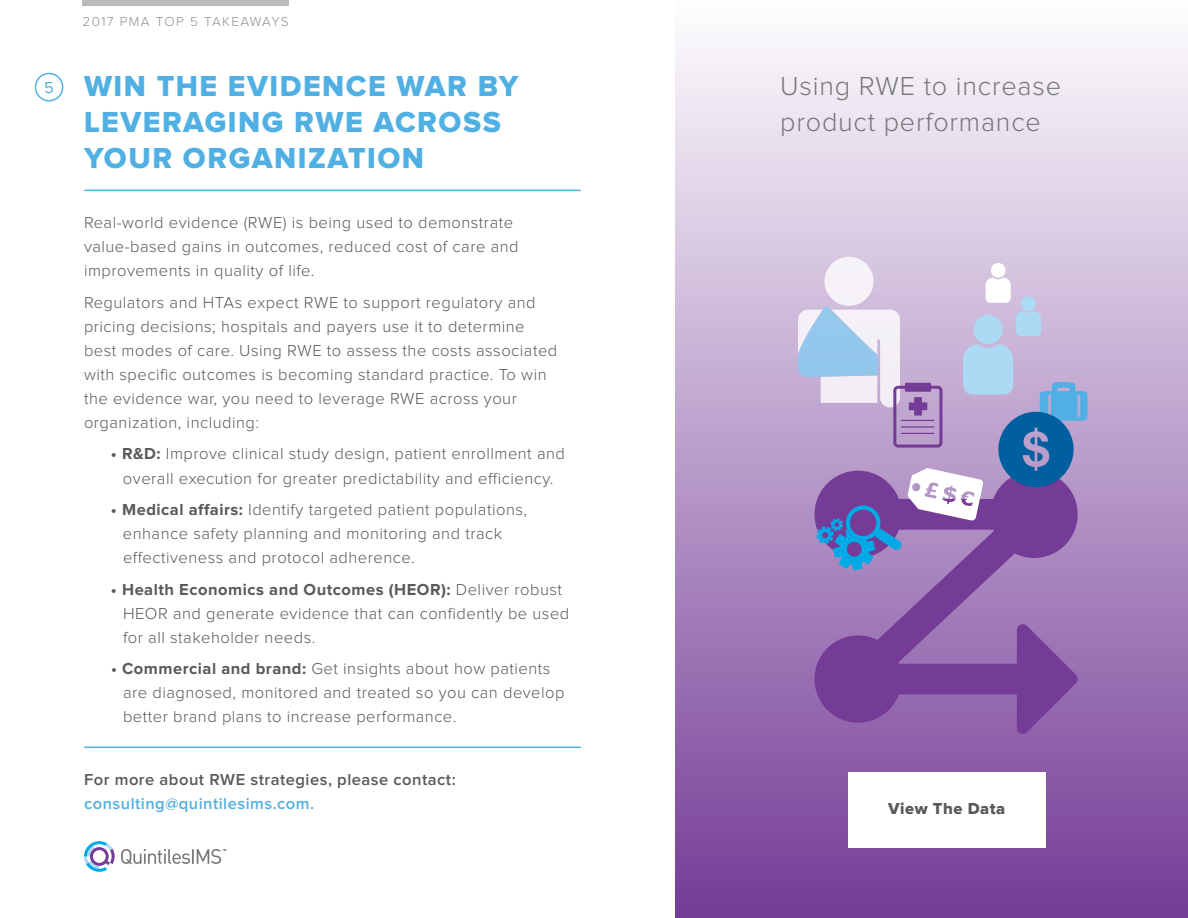
<style>
.page{position:relative;width:1188px;height:918px;background:#fff}
.page>*{position:absolute;margin:0;border:0;box-sizing:border-box;transform-origin:0 0}
.t1{font:30px/36px "Proxima Nova Extrabld";letter-spacing:.05em;color:#50b0e3}
.t2{font:300 27px/36px "Proxima Nova";letter-spacing:.03em;color:#77787b}
.t3{font:300 16.5px/24px "Proxima Nova";letter-spacing:.03em;color:#58595b}
.t4{font:600 16.5px "Proxima Nova";letter-spacing:.03em;color:#58595b}
.t5{font:600 16.5px "Proxima Nova";letter-spacing:.03em;color:#50b0e3}
.t6{font:16.5px "Proxima Nova Extrabld";letter-spacing:.03em;color:#58595b}
.t7{font:16.5px "Proxima Nova";color:#50b0e3}
.t8{font:300 13.5px "Proxima Nova";letter-spacing:.1em;color:#8f9194}
.s1{font-weight:700}
</style>
<div class="page">
<div style="left:676px;top:0;width:512px;height:918px;background:linear-gradient(to bottom,#fefdfe,#753c97)"></div>
<svg style="left:121px;top:849px;width:105px;height:16px"></svg>
<svg style="left:84px;top:841px;width:31px;height:31px"></svg>
<div style="left:35px;top:73px;width:28px;height:28px;border:2px solid #50b0e3;border-radius:50%"></div>
<hr style="left:84px;top:747px;width:497px;height:1px;background:#50b0e3">
<hr style="left:84px;top:190px;width:497px;height:1px;background:#50b0e3">
<div style="left:848px;top:772px;width:198px;height:76px;background:#fff"></div>
<div style="left:83px;top:0;width:206px;height:6px;background:#bbbbbd"></div>
<svg style="left:814px;top:570px;width:264px;height:164px;background:#8d5ea9"></svg>
<div style="left:824px;top:257px;width:50px;height:49px;background:#f6f3f8;border-radius:50%"></div>
<div style="left:991px;top:263px;width:15px;height:15px;background:#fff;border-radius:50%"></div>
<svg style="left:797px;top:278px;width:291px;height:292px;background:#a89dcb"></svg>
<p class="t7" style="left:44px;top:80px;width:11px">5</p>
<p class="t8" style="left:83px;top:15px;width:208px">2017 PMA TOP 5 TAKEAWAYS</p>
<h1 class="t1" style="left:84px;top:70px;width:436px">WIN THE EVIDENCE WAR BY<br>LEVERAGING RWE ACROSS<br>YOUR ORGANIZATION</h1>
<p class="t3" style="left:84px;top:212px;width:436px">Real-world evidence (RWE) is being used to demonstrate value-based gains in outcomes, reduced cost of care and improvements in quality of life.</p>
<p class="t3" style="left:84px;top:291px;width:475px">Regulators and HTAs expect RWE to support regulatory and pricing decisions; hospitals and payers use it to determine best modes of care. Using RWE to assess the costs associated with specific outcomes is becoming standard practice. To win the evidence war, you need to leverage RWE across your organization, including:</p>
<p class="t3" style="left:111px;top:443px;width:456px;text-align:center"><span class="s1">• R&amp;D:</span> Improve clinical study design, patient enrollment and overall execution for greater predictability and efficiency.</p>
<p class="t3" style="left:123px;top:498px;width:406px;text-indent:-12px"><span class="s1">• Medical affairs:</span> Identify targeted patient populations, enhance safety planning and monitoring and track effectiveness and protocol adherence.</p>
<p class="t3" style="left:123px;top:578px;width:448px;text-indent:-12px"><span class="s1">• Health Economics and Outcomes (HEOR):</span> Deliver robust<br>HEOR and generate evidence that can confidently be used for all stakeholder needs.</p>
<p class="t3" style="left:123px;top:657px;width:443px;text-indent:-12px"><span class="s1">• Commercial and brand:</span> Get insights about how patients are diagnosed, monitored and treated so you can develop better brand plans to increase performance.</p>
<p class="t4" style="left:84px;top:772px;width:373px">For more about RWE strategies, please contact:</p>
<p class="t5" style="left:84px;top:796px;width:232px">consulting@quintilesims.com.</p>
<h2 class="t2" style="left:780px;top:69px;width:282px">Using RWE to increase product performance</h2>
<p class="t6" style="left:888px;top:801px;width:118px">View The Data</p>
</div>
